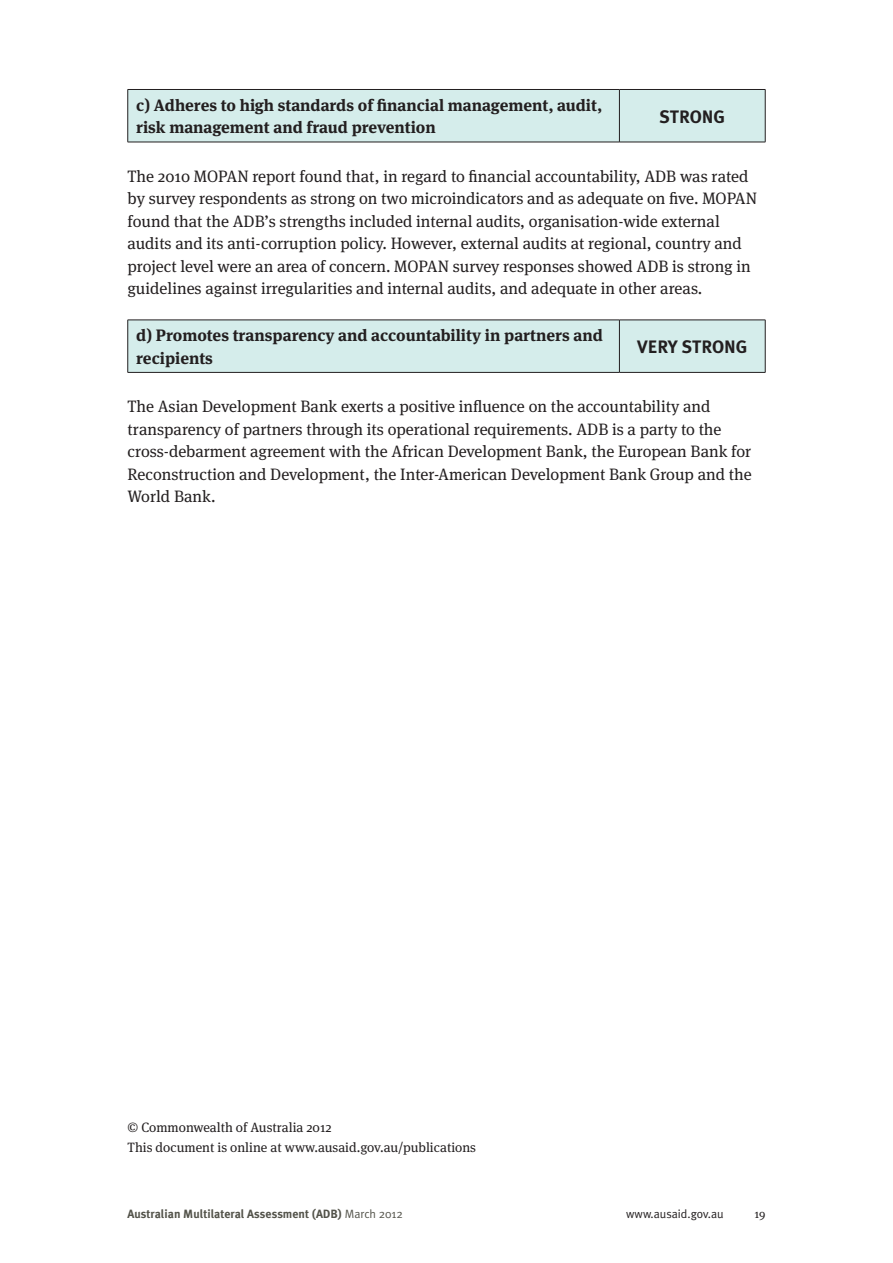
<style>
.page{position:relative;width:893px;height:1263px;background:#fff}
.page>*{position:absolute;margin:0;border:0;box-sizing:border-box;transform-origin:0 0}
._08bbbb_RIGHT_COLUMN{font:700 18px "Meta Plus";color:#231f20}
._04__BODY_TEXT{font:16.5px/22.5px "Meta Serif OT";color:#231f20}
._04__BODY_TEXT-2{font:700 16.5px/22.5px "Meta Serif OT";color:#231f20}
._04__BODY_TEXT-3{font:13.5px "Meta Serif OT";color:#231f20}
.COPYRIGHT_CHANGE{font:13.5px "Meta Serif OT";color:#231f20}
.t1{font:700 12px "Meta Plus";color:#53534a}
.t2{font:12px "Meta Plus Normal";color:#231f20}
.t3{font:12px "Meta Serif OT";color:#231f20}
.s1{font-family:"Meta Plus Normal";font-weight:400}
</style>
<div class="page">
<div style="left:128px;top:90px;width:637px;height:52px;background:#d5edeb"></div>
<hr style="left:619px;top:90px;width:1px;height:52px;background:#231f20">
<hr style="left:128px;top:89px;width:491px;height:1px;background:#231f20">
<hr style="left:127px;top:90px;width:1px;height:52px;background:#231f20">
<hr style="left:619px;top:89px;width:146px;height:1px;background:#231f20">
<hr style="left:765px;top:90px;width:1px;height:52px;background:#231f20">
<hr style="left:128px;top:142px;width:491px;height:1px;background:#231f20">
<hr style="left:619px;top:142px;width:146px;height:1px;background:#231f20">
<div style="left:128px;top:321px;width:637px;height:51px;background:#d5edeb"></div>
<hr style="left:619px;top:320px;width:1px;height:52px;background:#231f20">
<hr style="left:128px;top:320px;width:491px;height:1px;background:#231f20">
<hr style="left:127px;top:320px;width:1px;height:52px;background:#231f20">
<hr style="left:619px;top:320px;width:146px;height:1px;background:#231f20">
<hr style="left:765px;top:320px;width:1px;height:52px;background:#231f20">
<hr style="left:128px;top:372px;width:491px;height:1px;background:#231f20">
<hr style="left:619px;top:372px;width:146px;height:1px;background:#231f20">
<p class="_04__BODY_TEXT-2" style="left:136px;top:94px;width:467px">c) Adheres to high standards of financial management, audit, risk management and fraud prevention</p>
<p class="_08bbbb_RIGHT_COLUMN" style="left:659px;top:106px;width:67px">STRONG</p>
<p class="_04__BODY_TEXT" style="left:128px;top:165px;width:631px">The 2010 MOPAN report found that, in regard to financial accountability, ADB was rated by survey respondents as strong on two microindicators and as adequate on five. MOPAN found that the ADB’s strengths included internal audits, organisation-wide external audits and its anti-corruption policy. However, external audits at regional, country and project level were an area of concern. MOPAN survey responses showed ADB is strong in guidelines against irregularities and internal audits, and adequate in other areas.</p>
<p class="_04__BODY_TEXT-2" style="left:136px;top:325px;width:468px">d) Promotes transparency and accountability in partners and recipients</p>
<p class="_08bbbb_RIGHT_COLUMN" style="left:637px;top:336px;width:112px">VERY STRONG</p>
<p class="_04__BODY_TEXT" style="left:128px;top:395px;width:626px">The Asian Development Bank exerts a positive influence on the accountability and transparency of partners through its operational requirements. ADB is a party to the cross-debarment agreement with the African Development Bank, the European Bank for Reconstruction and Development, the Inter-American Development Bank Group and the World Bank.</p>
<p class="COPYRIGHT_CHANGE" style="left:128px;top:1119px;width:206px">© Commonwealth of Australia 2012</p>
<p class="_04__BODY_TEXT-3" style="left:128px;top:1140px;width:350px">This document is online at www.ausaid.gov.au/publications</p>
<p class="t1" style="left:128px;top:1207px;width:277px">Australian Multilateral Assessment (ADB) <span class="s1">March 2012</span></p>
<p class="t2" style="left:626px;top:1207px;width:99px">www.ausaid.gov.au</p>
<p class="t3" style="left:754px;top:1207px;width:12px">19</p>
</div>
